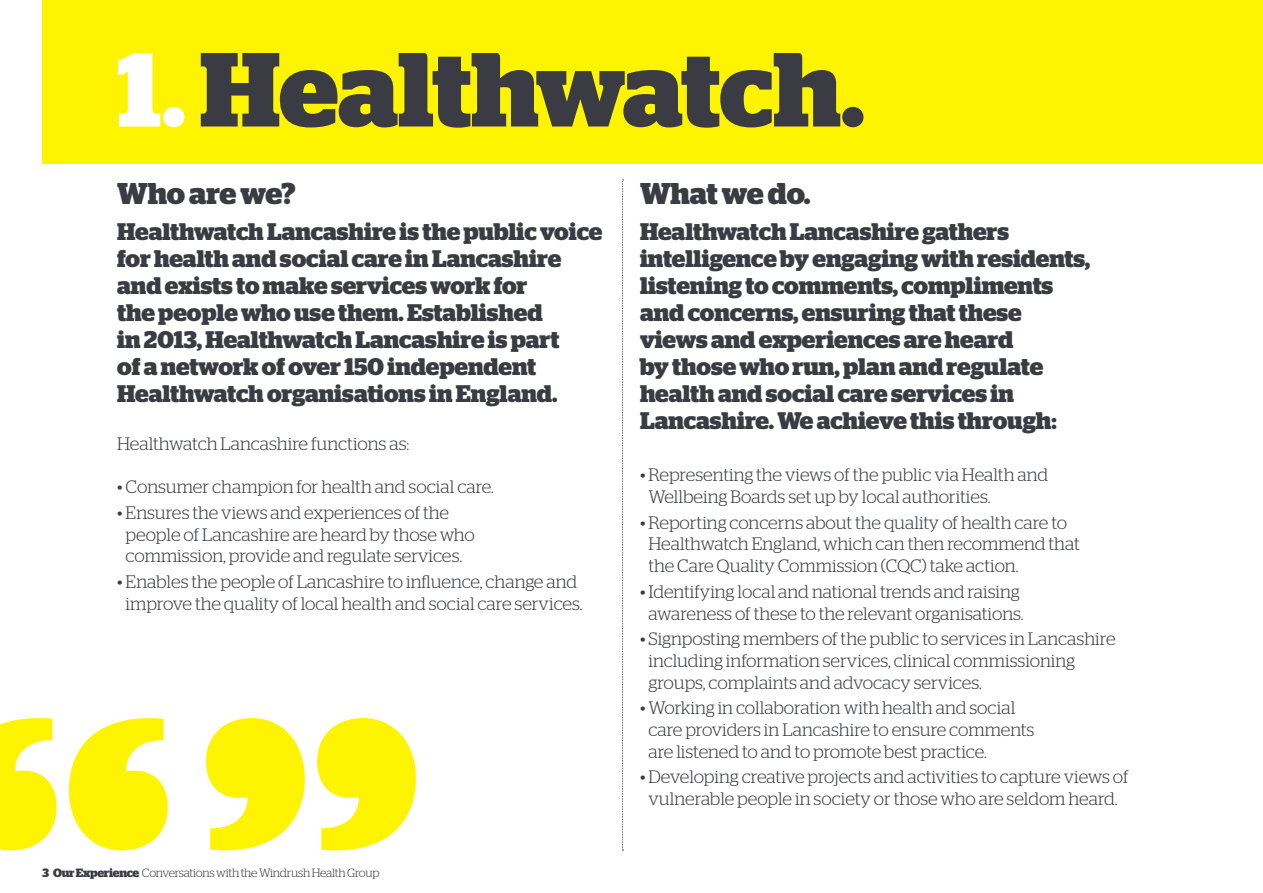
<style>
.page{position:relative;width:1263px;height:893px;background:#fff}
.page>*{position:absolute;margin:0;border:0;box-sizing:border-box;transform-origin:0 0}
.Heading{font:700 105px "Stag";letter-spacing:-.005em;color:#3b3c43}
.t1{font:700 30px "Stag";letter-spacing:-.01em;color:#3b3c43}
.t2{font:700 24px/27px "Stag";letter-spacing:-.005em;color:#3b3c43}
.t3{font:300 18px/21.6px "Stag";color:#3b3c43}
.t4{font:300 12px "Stag";letter-spacing:-.02em;color:#3b3c43}
.s1{color:#fff}
.s2{font-weight:700}
</style>
<div class="page">
<svg style="left:206px;top:718px;width:99px;height:133px"></svg>
<svg style="left:317px;top:718px;width:99px;height:133px"></svg>
<svg style="left:68px;top:718px;width:100px;height:132px"></svg>
<svg style="left:0;top:718px;width:57px;height:132px"></svg>
<div style="left:43px;top:0;width:1220px;height:163px;background:#fff400"></div>
<svg style="left:622px;top:180px;width:2px;height:671px"></svg>
<p class="Heading" style="left:117px;top:28px;width:749px"><span class="s1">1.</span> Healthwatch.</p>
<p class="t1" style="left:117px;top:176px;width:180px">Who are we?</p>
<p class="t2" style="left:117px;top:218px;width:487px">Healthwatch Lancashire is the public voice for health and social care in Lancashire and exists to make services work for<br>the people who use them. Established<br>in 2013, Healthwatch Lancashire is part<br>of a network of over 150 independent Healthwatch organisations in England.</p>
<p class="t3" style="left:117px;top:433px;width:294px">Healthwatch Lancashire functions as:</p>
<p class="t3" style="left:117px;top:476px;width:378px">• Consumer champion for health and social care.</p>
<p class="t3" style="left:126px;top:502px;width:351px;text-indent:-8px">• Ensures the views and experiences of the people of Lancashire are heard by those who commission, provide and regulate services.</p>
<p class="t3" style="left:117px;top:571px;width:467px;text-align:center">• Enables the people of Lancashire to influence, change and improve the quality of local health and social care services.</p>
<p class="t4" style="left:43px;top:865px;width:339px"><span class="s2">3 Our Experience</span> Conversations with the Windrush Health Group</p>
<p class="t1" style="left:640px;top:176px;width:172px">What we do.</p>
<p class="t2" style="left:640px;top:218px;width:452px">Healthwatch Lancashire gathers intelligence by engaging with residents, listening to comments, compliments and concerns, ensuring that these views and experiences are heard<br>by those who run, plan and regulate health and social care services in Lancashire. We achieve this through:</p>
<p class="t3" style="left:648px;top:464px;width:401px;text-indent:-8px">• Representing the views of the public via Health and<br>Wellbeing Boards set up by local authorities.</p>
<p class="t3" style="left:648px;top:511px;width:433px;text-indent:-8px">• Reporting concerns about the quality of health care to<br>Healthwatch England, which can then recommend that the Care Quality Commission (CQC) take action.</p>
<p class="t3" style="left:640px;top:581px;width:385px;text-align:center">• Identifying local and national trends and raising awareness of these to the relevant organisations.</p>
<p class="t3" style="left:648px;top:628px;width:469px;text-indent:-8px">• Signposting members of the public to services in Lancashire including information services, clinical commissioning groups, complaints and advocacy services.</p>
<p class="t3" style="left:648px;top:697px;width:387px;text-indent:-8px">• Working in collaboration with health and social care providers in Lancashire to ensure comments are listened to and to promote best practice.</p>
<p class="t3" style="left:640px;top:766px;width:490px;text-align:center">• Developing creative projects and activities to capture views of vulnerable people in society or those who are seldom heard.</p>
</div>
